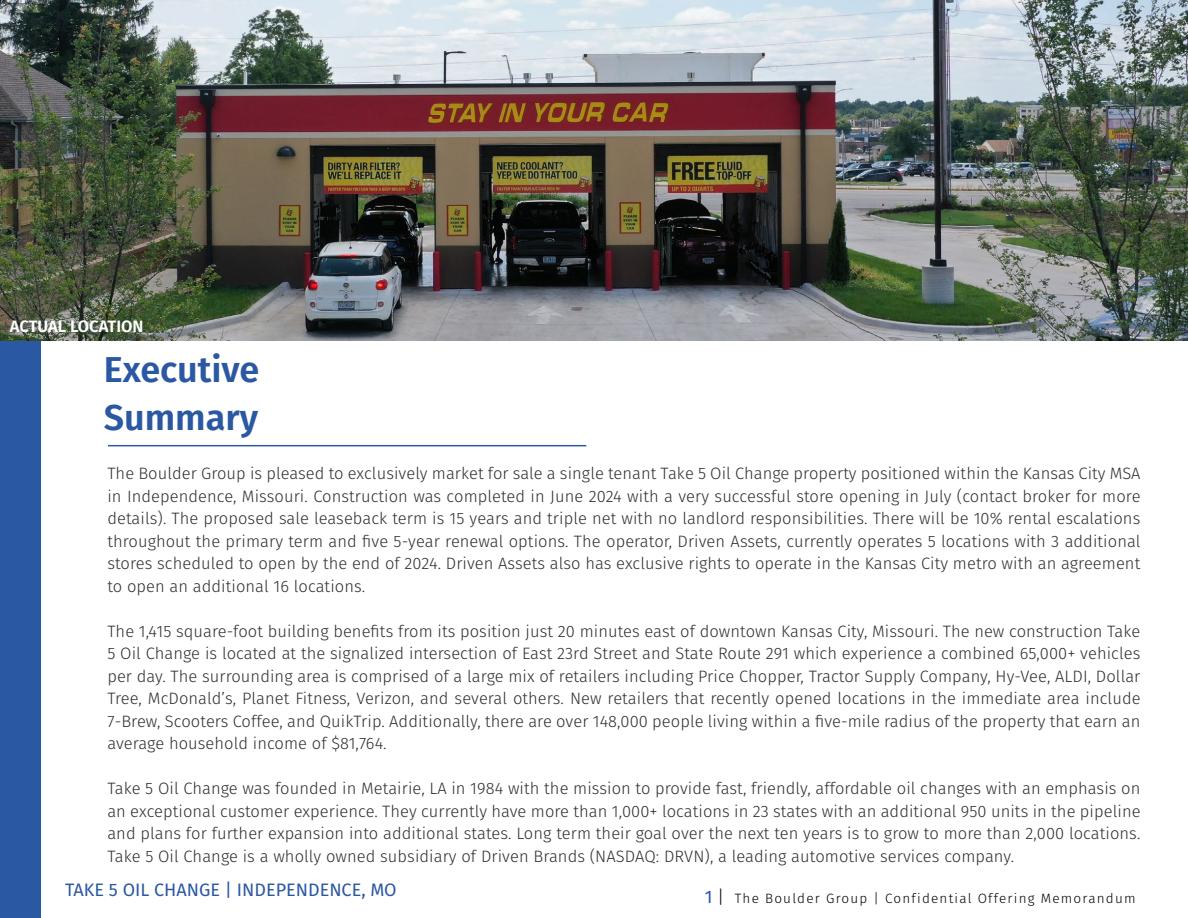
<style>
.page{position:relative;width:1188px;height:918px;background:#fff}
.page>*{position:absolute;margin:0;border:0;box-sizing:border-box;transform-origin:0 0}
.t1{font:600 36px/48px "Fira Sans";color:#2b58a2}
.t2{font:18px "Fira Sans";color:#2b58a2}
.t3{font:300 16.5px/22.5px "Fira Sans";letter-spacing:.005em;color:#2e2e2f;text-align:justify}
.t4{font:600 16.5px "Fira Sans";color:#fff}
.t5{font:300 13.5px "Fira Sans";letter-spacing:.09em;color:#000}
.s1{font-weight:400;font-size:18px;color:#2b58a2}
.s2{font-size:18px}
</style>
<div class="page">
<div style="left:0;top:339px;width:41px;height:579px;background:#2b58a2"></div>
<hr style="left:108px;top:445px;width:478px;height:1px;background:#2b58a2">
<img style="left:0;top:0;width:1188px;height:340px">
<p class="t4" style="left:10px;top:313px;width:135px">ACTUAL LOCATION</p>
<h1 class="t1" style="left:104px;top:343px;width:157px">Executive<br>Summary</h1>
<p class="t3" style="left:107px;top:462px;width:1035px">The Boulder Group is pleased to exclusively market for sale a single tenant Take 5 Oil Change property positioned within the Kansas City MSA in Independence, Missouri. Construction was completed in June 2024 with a very successful store opening in July (contact broker for more details). The proposed sale leaseback term is 15 years and triple net with no landlord responsibilities. There will be 10% rental escalations throughout the primary term and five 5-year renewal options. The operator, Driven Assets, currently operates 5 locations with 3 additional stores scheduled to open by the end of 2024. Driven Assets also has exclusive rights to operate in the Kansas City metro with an agreement to open an additional 16 locations.</p>
<p class="t3" style="left:107px;top:620px;width:1035px">The 1,415 square-foot building benefits from its position just 20 minutes east of downtown Kansas City, Missouri. The new construction Take 5 Oil Change is located at the signalized intersection of East 23rd Street and State Route 291 which experience a combined 65,000+ vehicles per day. The surrounding area is comprised of a large mix of retailers including Price Chopper, Tractor Supply Company, Hy-Vee, ALDI, Dollar Tree, McDonald’s, Planet Fitness, Verizon, and several others. New retailers that recently opened locations in the immediate area include 7-Brew, Scooters Coffee, and QuikTrip. Additionally, there are over 148,000 people living within a five-mile radius of the property that earn an average household income of $81,764.</p>
<p class="t3" style="left:107px;top:777px;width:1035px">Take 5 Oil Change was founded in Metairie, LA in 1984 with the mission to provide fast, friendly, affordable oil changes with an emphasis on an exceptional customer experience. They currently have more than 1,000+ locations in 23 states with an additional 950 units in the pipeline and plans for further expansion into additional states. Long term their goal over the next ten years is to grow to more than 2,000 locations.<br>Take 5 Oil Change is a wholly owned subsidiary of Driven Brands (NASDAQ: DRVN), a leading automotive services company.</p>
<p class="t2" style="left:65px;top:876px;width:333px">TAKE 5 OIL CHANGE | INDEPENDENCE, MO</p>
<p class="t5" style="left:705px;top:888px;width:432px"><span class="s1">1</span> <span class="s2">|</span> The Boulder Group | Confidential Offering Memorandum</p>
</div>
